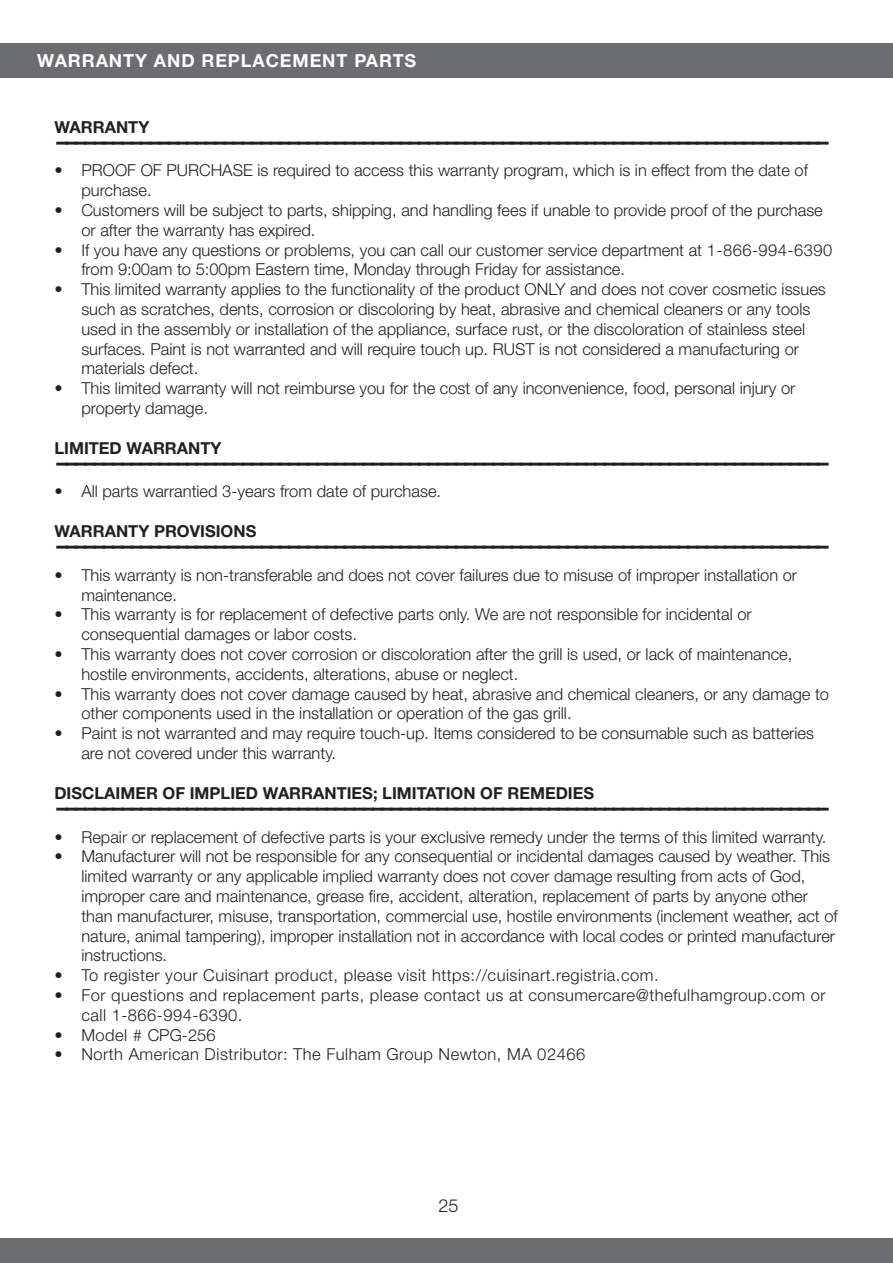
<style>
.page{position:relative;width:893px;height:1263px;background:#fff}
.page>*{position:absolute;margin:0;border:0;box-sizing:border-box;transform-origin:0 0}
.t1{font:700 18px "Helvetica Neue LT Std";letter-spacing:.05em;color:#fff}
.t2{font:300 18px "Helvetica Neue LT Std";color:#231f20}
.t3{font:300 16.5px/19.8px "Helvetica Neue LT Std";color:#231f20}
.t4{font:900 expanded 16.5px "Helvetica Neue LT Std";color:#231f20;scale:2 1}
.t5{font:300 16.5px/19.8px "Helvetica Neue LT Std";letter-spacing:.03em;color:#231f20}
.t6{font:700 16.5px "Helvetica Neue LT Std";color:#231f20}
</style>
<div class="page">
<div style="left:0;top:1238px;width:893px;height:25px;background:#6c6d70"></div>
<div style="left:0;top:43px;width:893px;height:35px;background:#6c6d70"></div>
<p class="t1" style="left:37px;top:50px;width:381px">WARRANTY AND REPLACEMENT PARTS</p>
<p class="t6" style="left:54px;top:117px;width:97px">WARRANTY</p>
<p class="t4" style="left:54px;top:131px;width:390px">-----------------------------------------------------------------------------------</p>
<p class="t3" style="left:81px;top:160px;width:728px;text-indent:-27px">• PROOF OF PURCHASE is required to access this warranty program, which is in effect from the date of purchase.</p>
<p class="t3" style="left:81px;top:200px;width:743px;text-indent:-27px">• Customers will be subject to parts, shipping, and handling fees if unable to provide proof of the purchase or after the warranty has expired.</p>
<p class="t3" style="left:81px;top:239px;width:752px;text-indent:-27px">• If you have any questions or problems, you can call our customer service department at 1-866-994-6390 from 9:00am to 5:00pm Eastern time, Monday through Friday for assistance.</p>
<p class="t3" style="left:81px;top:279px;width:746px;text-indent:-27px">• This limited warranty applies to the functionality of the product ONLY and does not cover cosmetic issues such as scratches, dents, corrosion or discoloring by heat, abrasive and chemical cleaners or any tools used in the assembly or installation of the appliance, surface rust, or the discoloration of stainless steel surfaces. Paint is not warranted and will require touch up. RUST is not considered a manufacturing or materials defect.</p>
<p class="t3" style="left:81px;top:378px;width:715px;text-indent:-27px">• This limited warranty will not reimburse you for the cost of any inconvenience, food, personal injury or property damage.</p>
<p class="t6" style="left:54px;top:438px;width:169px">LIMITED WARRANTY</p>
<p class="t4" style="left:54px;top:452px;width:390px">-----------------------------------------------------------------------------------</p>
<p class="t3" style="left:54px;top:481px;width:388px">• All parts warrantied 3-years from date of purchase.</p>
<p class="t6" style="left:54px;top:521px;width:203px">WARRANTY PROVISIONS</p>
<p class="t4" style="left:54px;top:535px;width:390px">-----------------------------------------------------------------------------------</p>
<p class="t3" style="left:81px;top:565px;width:717px;text-indent:-27px">• This warranty is non-transferable and does not cover failures due to misuse of improper installation or maintenance.</p>
<p class="t3" style="left:81px;top:604px;width:672px;text-indent:-27px">• This warranty is for replacement of defective parts only. We are not responsible for incidental or consequential damages or labor costs.</p>
<p class="t3" style="left:81px;top:644px;width:712px;text-indent:-27px">• This warranty does not cover corrosion or discoloration after the grill is used, or lack of maintenance, hostile environments, accidents, alterations, abuse or neglect.</p>
<p class="t3" style="left:81px;top:683px;width:749px;text-indent:-27px">• This warranty does not cover damage caused by heat, abrasive and chemical cleaners, or any damage to other components used in the installation or operation of the gas grill.</p>
<p class="t3" style="left:81px;top:723px;width:734px;text-indent:-27px">• Paint is not warranted and may require touch-up. Items considered to be consumable such as batteries are not covered under this warranty.</p>
<p class="t6" style="left:54px;top:783px;width:541px">DISCLAIMER OF IMPLIED WARRANTIES; LIMITATION OF REMEDIES</p>
<p class="t4" style="left:54px;top:797px;width:390px">-----------------------------------------------------------------------------------</p>
<p class="t3" style="left:54px;top:826px;width:774px">• Repair or replacement of defective parts is your exclusive remedy under the terms of this limited warranty.</p>
<p class="t3" style="left:81px;top:846px;width:758px;text-indent:-27px">• Manufacturer will not be responsible for any consequential or incidental damages caused by weather. This limited warranty or any applicable implied warranty does not cover damage resulting from acts of God, improper care and maintenance, grease fire, accident, alteration, replacement of parts by anyone other than manufacturer, misuse, transportation, commercial use, hostile environments (inclement weather, act of nature, animal tampering), improper installation not in accordance with local codes or printed manufacturer instructions.</p>
<p class="t5" style="left:54px;top:965px;width:606px">• To register your Cuisinart product, please visit https://cuisinart.registria.com.</p>
<p class="t5" style="left:81px;top:985px;width:746px;text-indent:-27px">• For questions and replacement parts, please contact us at consumercare@thefulhamgroup.com or call 1-866-994-6390.</p>
<p class="t3" style="left:54px;top:1024px;width:163px">• Model # CPG-256</p>
<p class="t5" style="left:54px;top:1044px;width:532px">• North American Distributor: The Fulham Group Newton, MA 02466</p>
<p class="t2" style="left:438px;top:1194px;width:22px">25</p>
</div>
